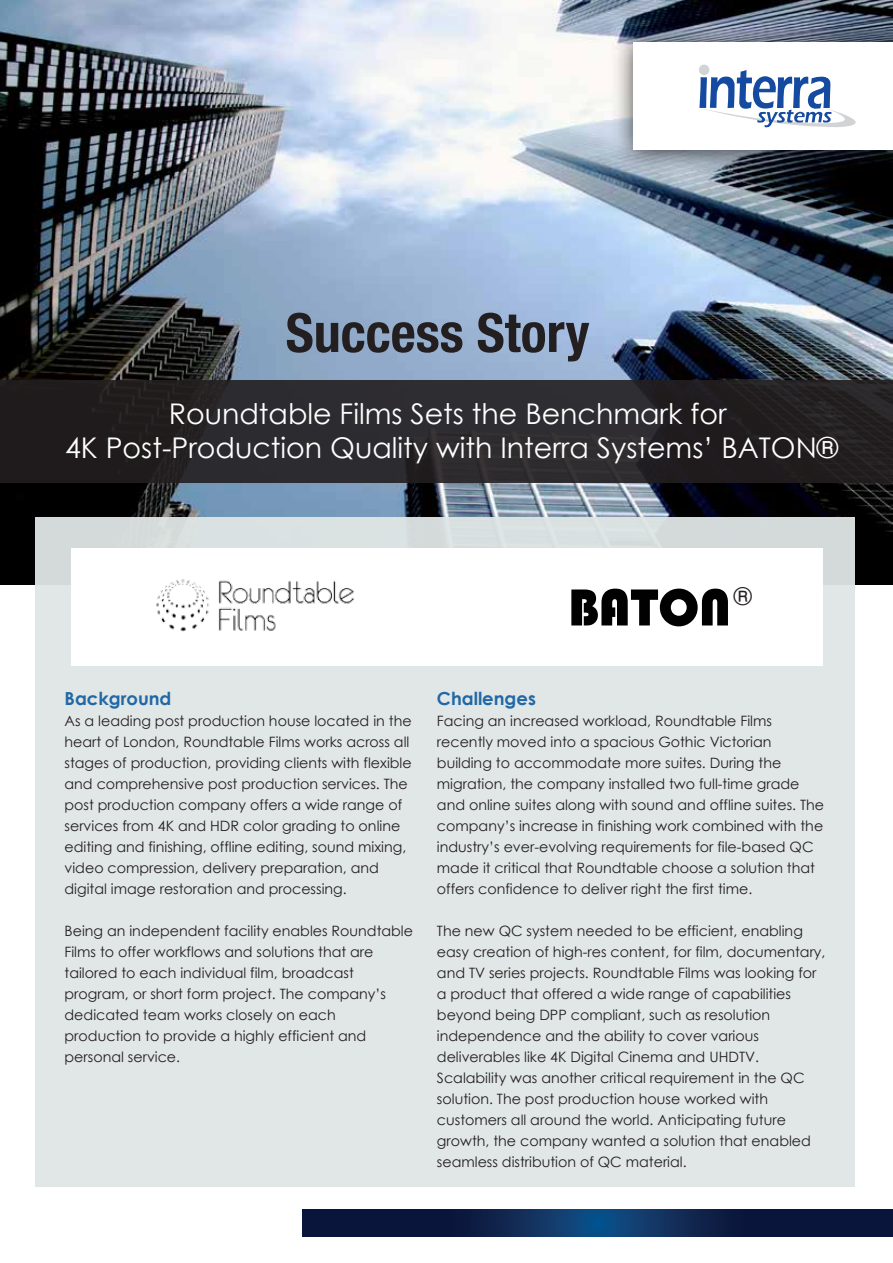
<style>
.page{position:relative;width:893px;height:1263px;background:#fff}
.page>*{position:absolute;margin:0;border:0;box-sizing:border-box;transform-origin:0 0}
.t1{font:700 condensed 54px "Helvetica Neue";color:#231f20}
.t2{font:54px "Bauhaus 93";color:#010101}
.t3{font:28.5px/34.2px "Century Gothic";color:#fff;text-align:center}
.t4{font:24px "Century Gothic";color:#231f20}
.t5{font:700 18px "Century Gothic";color:#2168a6}
.t6{font:14.25px/21px "Century Gothic";color:#231f20}
</style>
<div class="page">
<img style="left:0;top:0;width:893px;height:585px">
<div style="left:35px;top:517px;width:820px;height:670px;background:#e0e6e5"></div>
<div style="left:0;top:380px;width:893px;height:102px;background:linear-gradient(to right,#262427,#282628)"></div>
<svg style="left:303px;top:1209px;width:590px;height:27px;background:#0c224c"></svg>
<div style="left:71px;top:548px;width:751px;height:118px;background:#fff"></div>
<img style="left:579px;top:0;width:314px;height:206px">
<div style="left:633px;top:42px;width:260px;height:108px;background:#fff"></div>
<div style="left:699px;top:65px;width:10px;height:10px;background:#d1d3d4;border-radius:50%"></div>
<svg style="left:699px;top:70px;width:157px;height:58px"></svg>
<img style="left:156px;top:579px;width:198px;height:53px">
<h1 class="t1" style="left:286px;top:300px;width:305px">Success Story</h1>
<h2 class="t3" style="left:65px;top:396px;width:774px">Roundtable Films Sets the Benchmark for<br>4K Post-Production Quality with Interra Systems’ BATON®</h2>
<h1 class="t2" style="left:568px;top:577px;width:165px">BATON</h1>
<h3 class="t4" style="left:734px;top:580px;width:19px">®</h3>
<p class="t5" style="left:65px;top:684px;width:108px">Background</p>
<p class="t6" style="left:65px;top:710px;width:349px">As a leading post production house located in the heart of London, Roundtable Films works across all stages of production, providing clients with flexible and comprehensive post production services. The post production company offers a wide range of services from 4K and HDR color grading to online editing and finishing, offline editing, sound mixing, video compression, delivery preparation, and digital image restoration and processing.</p>
<p class="t6" style="left:65px;top:920px;width:350px">Being an independent facility enables Roundtable Films to offer workflows and solutions that are tailored to each individual film, broadcast program, or short form project. The company’s dedicated team works closely on each production to provide a highly efficient and personal service.</p>
<p class="t5" style="left:437px;top:684px;width:101px">Challenges</p>
<p class="t6" style="left:437px;top:710px;width:389px">Facing an increased workload, Roundtable Films recently moved into a spacious Gothic Victorian building to accommodate more suites. During the migration, the company installed two full-time grade and online suites along with sound and offline suites. The company’s increase in finishing work combined with the industry’s ever-evolving requirements for file-based QC made it critical that Roundtable choose a solution that offers confidence to deliver right the first time.</p>
<p class="t6" style="left:437px;top:920px;width:390px">The new QC system needed to be efficient, enabling easy creation of high-res content, for film, documentary, and TV series projects. Roundtable Films was looking for a product that offered a wide range of capabilities beyond being DPP compliant, such as resolution independence and the ability to cover various deliverables like 4K Digital Cinema and UHDTV.<br>Scalability was another critical requirement in the QC solution. The post production house worked with customers all around the world. Anticipating future growth, the company wanted a solution that enabled seamless distribution of QC material.</p>
</div>
